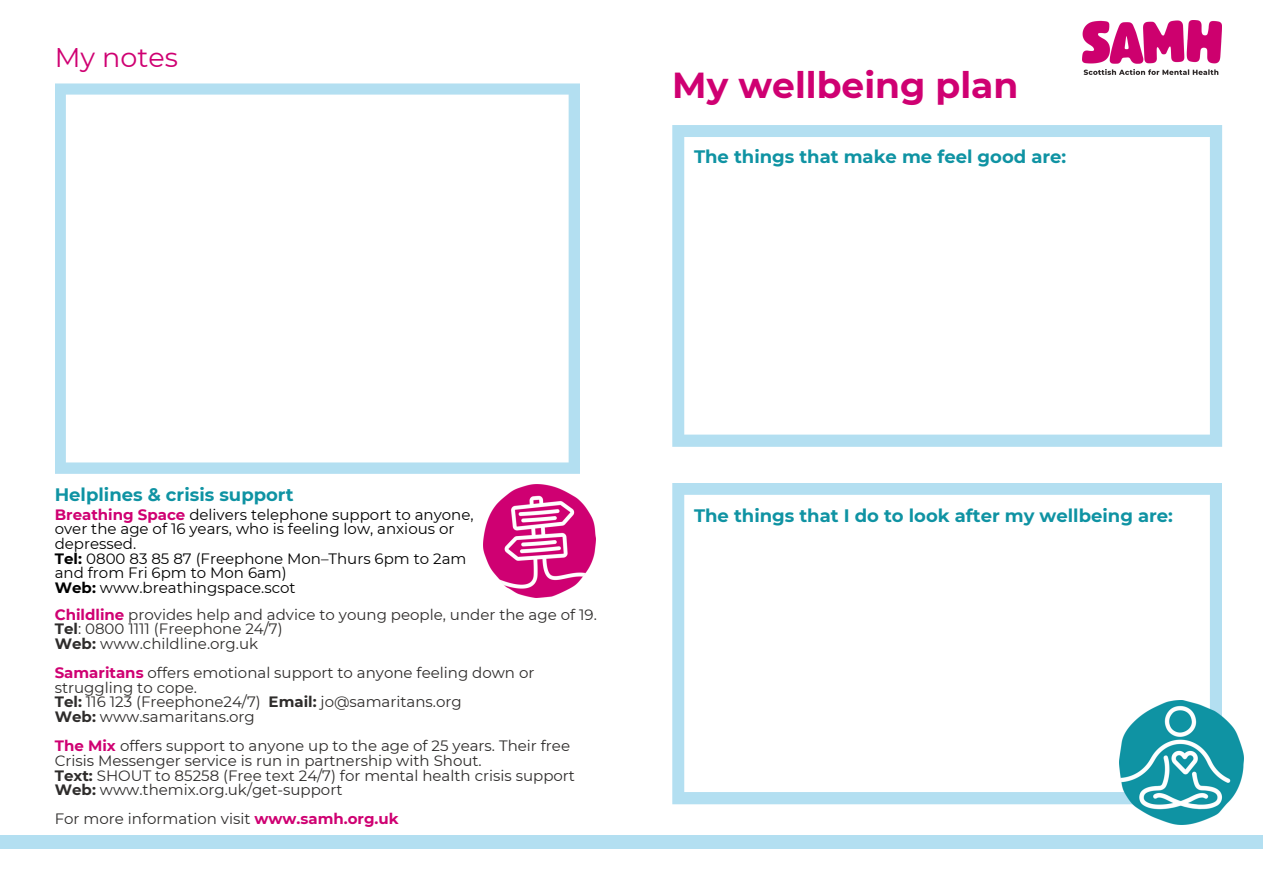
<style>
.page{position:relative;width:1263px;height:894px;background:#fff}
.page>*{position:absolute;margin:0;border:0;box-sizing:border-box;transform-origin:0 0}
.t1{font:700 36px "Montserrat";color:#cf0072}
.t2{font:27px "Montserrat";color:#cf0072}
.t3{font:700 18px "Montserrat";color:#0f93a3}
.t4{font:15px/14.7px "Montserrat";color:#2e2c2b}
.t5{font:15px/14.7px "Montserrat";color:#000}
.s1{font-weight:700;color:#cf0072}
.s2{font-weight:700}
</style>
<div class="page">
<svg style="left:55px;top:83px;width:525px;height:390px"></svg>
<svg style="left:672px;top:125px;width:550px;height:321px"></svg>
<svg style="left:672px;top:483px;width:550px;height:321px"></svg>
<div style="left:0;top:834px;width:1263px;height:14px;background:#b3dff1"></div>
<img style="left:1082px;top:20px;width:140px;height:54px">
<img style="left:483px;top:485px;width:113px;height:112px">
<img style="left:1120px;top:700px;width:123px;height:123px">
<p class="t2" style="left:55px;top:41px;width:125px">My notes</p>
<p class="t1" style="left:672px;top:63px;width:348px">My wellbeing plan</p>
<p class="t3" style="left:694px;top:146px;width:374px">The things that make me feel good are:</p>
<p class="t3" style="left:55px;top:483px;width:240px">Helplines &amp; crisis support</p>
<h2 class="t5" style="left:55px;top:507px;width:420px"><span class="s1">Breathing Space</span> delivers telephone support to anyone, over the age of 16 years, who is feeling low, anxious or depressed.</h2>
<p class="t5" style="left:55px;top:550px;width:413px"><span class="s2">Tel:</span> 0800 83 85 87 (Freephone Mon–Thurs 6pm to 2am and from Fri 6pm to Mon 6am)</p>
<h1 class="t5" style="left:55px;top:580px;width:242px"><span class="s2">Web:</span> www.breathingspace.scot</h1>
<p class="t4" style="left:55px;top:606px;width:544px"><span class="s1">Childline</span> provides help and advice to young people, under the age of 19.<br><span class="s2">Tel</span>: 0800 1111 (Freephone 24/7)</p>
<p class="t4" style="left:55px;top:636px;width:205px"><span class="s2">Web:</span> www.childline.org.uk</p>
<p class="t4" style="left:55px;top:665px;width:481px"><span class="s1">Samaritans</span> offers emotional support to anyone feeling down or struggling to cope.</p>
<p class="t4" style="left:55px;top:694px;width:409px"><span class="s2">Tel:</span> 116 123 (Freephone24/7) <span class="s2">Email:</span> jo@samaritans.org</p>
<p class="t4" style="left:55px;top:709px;width:202px"><span class="s2">Web:</span> www.samaritans.org</p>
<p class="t4" style="left:55px;top:738px;width:517px"><span class="s1">The Mix</span> offers support to anyone up to the age of 25 years. Their free<br>Crisis Messenger service is run in partnership with Shout.</p>
<p class="t4" style="left:55px;top:767px;width:522px"><span class="s2">Text:</span> SHOUT to 85258 (Free text 24/7) for mental health crisis support<br><span class="s2">Web:</span> www.themix.org.uk/get-support</p>
<p class="t4" style="left:55px;top:811px;width:345px">For more information visit <span class="s1">www.samh.org.uk</span></p>
<h3 class="t3" style="left:694px;top:504px;width:480px">The things that I do to look after my wellbeing are:</h3>
</div>
